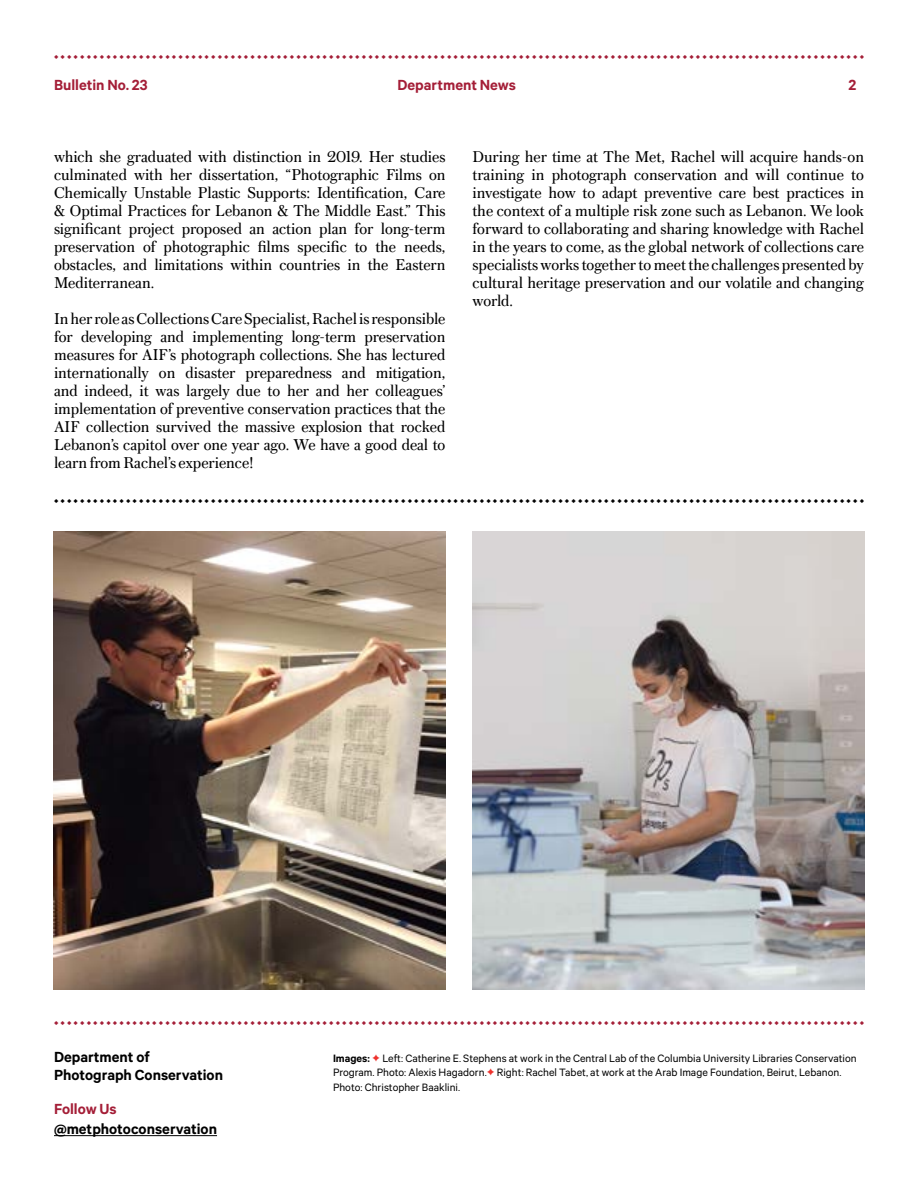
<style>
.page{position:relative;width:918px;height:1188px;background:#fff}
.page>*{position:absolute;margin:0;border:0;box-sizing:border-box;transform-origin:0 0}
.t1{font:16.5px/18px "The Met Serif Office";color:#000;text-align:justify}
.t2{font:700 16.5px/18px "The Met Sans Office";color:#000}
.t3{font:700 16.5px "The Met Sans Office";color:#a41e37}
.t4{font:12px/14.4px "The Met Sans Office";color:#000}
.t5{font:700 6px "GT Alpina Betav 6";color:#a41e37}
.s1{font-weight:700}
.s2{font-family:"GT Alpina Betav 6";font-weight:700;font-size:9px;color:#ee322d}
</style>
<div class="page">
<hr style="left:54px;top:1135px;width:163px;height:1px;background:#000">
<img style="left:54px;top:531px;width:392px;height:459px">
<img style="left:472px;top:531px;width:392px;height:459px">
<p class="t5" style="left:54px;top:53px;width:812px">⬥ ⬥ ⬥ ⬥ ⬥ ⬥ ⬥ ⬥ ⬥ ⬥ ⬥ ⬥ ⬥ ⬥ ⬥ ⬥ ⬥ ⬥ ⬥ ⬥ ⬥ ⬥ ⬥ ⬥ ⬥ ⬥ ⬥ ⬥ ⬥ ⬥ ⬥ ⬥ ⬥ ⬥ ⬥ ⬥ ⬥ ⬥ ⬥ ⬥ ⬥ ⬥ ⬥ ⬥ ⬥ ⬥ ⬥ ⬥ ⬥ ⬥ ⬥ ⬥ ⬥ ⬥ ⬥ ⬥ ⬥ ⬥ ⬥ ⬥ ⬥ ⬥ ⬥ ⬥ ⬥ ⬥ ⬥ ⬥ ⬥ ⬥ ⬥ ⬥ ⬥ ⬥ ⬥ ⬥ ⬥ ⬥ ⬥ ⬥ ⬥ ⬥ ⬥ ⬥ ⬥ ⬥ ⬥ ⬥ ⬥ ⬥ ⬥ ⬥ ⬥ ⬥ ⬥ ⬥ ⬥ ⬥ ⬥ ⬥ ⬥ ⬥ ⬥ ⬥ ⬥ ⬥ ⬥ ⬥ ⬥ ⬥ ⬥ ⬥ ⬥ ⬥ ⬥ ⬥ ⬥ ⬥ ⬥ ⬥ ⬥ ⬥ ⬥ ⬥</p>
<p class="t3" style="left:54px;top:75px;width:95px">Bulletin No. 23</p>
<p class="t3" style="left:397px;top:75px;width:120px">Department News</p>
<p class="t3" style="left:849px;top:75px;width:9px">2</p>
<p class="t1" style="left:54px;top:147px;width:393px">which she graduated with distinction in 2019. Her studies culminated with her dissertation, “Photographic Films on Chemically Unstable Plastic Supports: Identification, Care &amp; Optimal Practices for Lebanon &amp; The Middle East.” This significant project proposed an action plan for long-term preservation of photographic films specific to the needs, obstacles, and limitations within countries in the Eastern Mediterranean.</p>
<p class="t1" style="left:54px;top:309px;width:393px">In her role as Collections Care Specialist, Rachel is responsible for developing and implementing long-term preservation measures for AIF’s photograph collections. She has lectured internationally on disaster preparedness and mitigation, and indeed, it was largely due to her and her colleagues’ implementation of preventive conservation practices that the AIF collection survived the massive explosion that rocked Lebanon’s capitol over one year ago. We have a good deal to learn from Rachel’s experience!</p>
<p class="t1" style="left:473px;top:147px;width:393px">During her time at The Met, Rachel will acquire hands-on training in photograph conservation and will continue to investigate how to adapt preventive care best practices in the context of a multiple risk zone such as Lebanon. We look forward to collaborating and sharing knowledge with Rachel in the years to come, as the global network of collections care specialists works together to meet the challenges presented by cultural heritage preservation and our volatile and changing world.</p>
<p class="t2" style="left:54px;top:1047px;width:171px">Department of<br>Photograph Conservation</p>
<p class="t3" style="left:54px;top:1099px;width:64px">Follow Us</p>
<p class="t2" style="left:54px;top:1119px;width:165px">@metphotoconservation</p>
<p class="t4" style="left:333px;top:1051px;width:525px"><span class="s1">Images:</span> <span class="s2">✦</span> Left: Catherine E. Stephens at work in the Central Lab of the Columbia University Libraries Conservation<br>Program. Photo: Alexis Hagadorn.<span class="s2">✦</span> Right: Rachel Tabet, at work at the Arab Image Foundation, Beirut, Lebanon.<br>Photo: Christopher Baaklini.</p>
</div>
